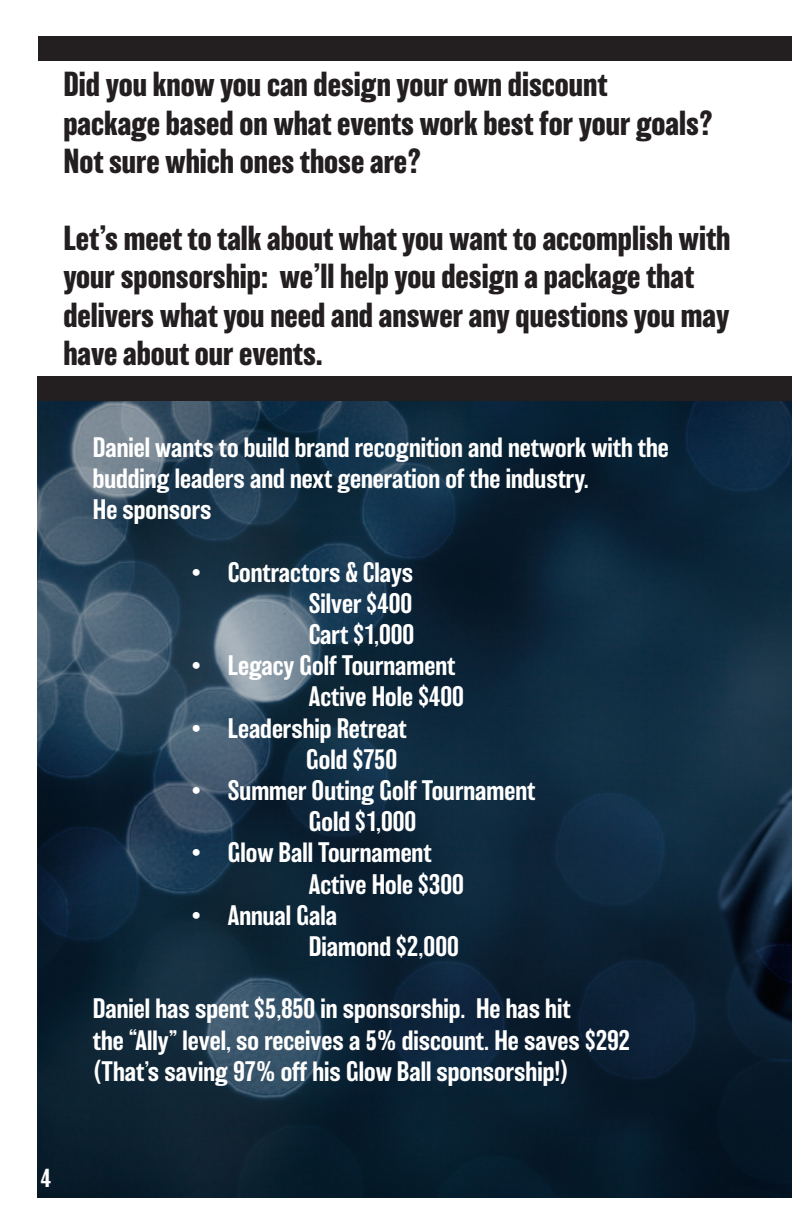
<style>
.page{position:relative;width:792px;height:1224px;background:#fff}
.page>*{position:absolute;margin:0;border:0;box-sizing:border-box;transform-origin:0 0}
.t1{font:700 32px/38.4px "Balboa";color:#231f20}
.t2{font:500 26px/31.2px "Balboa";color:#fff}
.t3{font:500 24px "Balboa";color:#fff}
</style>
<div class="page">
<img style="left:37px;top:401px;width:755px;height:797px">
<div style="left:37px;top:376px;width:755px;height:25px;background:#231f20"></div>
<div style="left:38px;top:36px;width:754px;height:24px;background:#231f20"></div>
<p class="t1" style="left:63px;top:65px;width:546px">Did you know you can design your own discount</p>
<p class="t1" style="left:63px;top:104px;width:652px">package based on what events work best for your goals?<br>Not sure which ones those are?</p>
<p class="t1" style="left:63px;top:219px;width:669px">Let’s meet to talk about what you want to accomplish with your sponsorship: we’ll help you design a package that delivers what you need and answer any questions you may have about our events.</p>
<p class="t2" style="left:93px;top:432px;width:578px">Daniel wants to build brand recognition and network with the budding leaders and next generation of the industry.</p>
<p class="t2" style="left:93px;top:494px;width:120px">He sponsors</p>
<p class="t2" style="left:192px;top:557px;width:223px">• Contractors &amp; Clays</p>
<p class="t2" style="left:309px;top:588px;width:105px">Silver $400</p>
<p class="t2" style="left:309px;top:619px;width:107px">Cart $1,000</p>
<p class="t2" style="left:192px;top:650px;width:265px">• Legacy Golf Tournament</p>
<p class="t2" style="left:309px;top:681px;width:157px">Active Hole $400</p>
<p class="t2" style="left:192px;top:713px;width:217px">• Leadership Retreat</p>
<p class="t2" style="left:306px;top:744px;width:92px">Gold $750</p>
<p class="t2" style="left:192px;top:775px;width:345px">• Summer Outing Golf Tournament</p>
<p class="t2" style="left:309px;top:806px;width:109px">Gold $1,000</p>
<p class="t2" style="left:192px;top:837px;width:241px">• Glow Ball Tournament</p>
<p class="t2" style="left:309px;top:869px;width:157px">Active Hole $300</p>
<p class="t2" style="left:192px;top:900px;width:147px">• Annual Gala</p>
<p class="t2" style="left:309px;top:931px;width:152px">Diamond $2,000</p>
<p class="t2" style="left:93px;top:993px;width:479px">Daniel has spent $5,850 in sponsorship. He has hit</p>
<p class="t2" style="left:93px;top:1025px;width:539px">the “Ally” level, so receives a 5% discount. He saves $292 (That’s saving 97% off his Glow Ball sponsorship!)</p>
<p class="t3" style="left:41px;top:1165px;width:12px">4</p>
</div>
